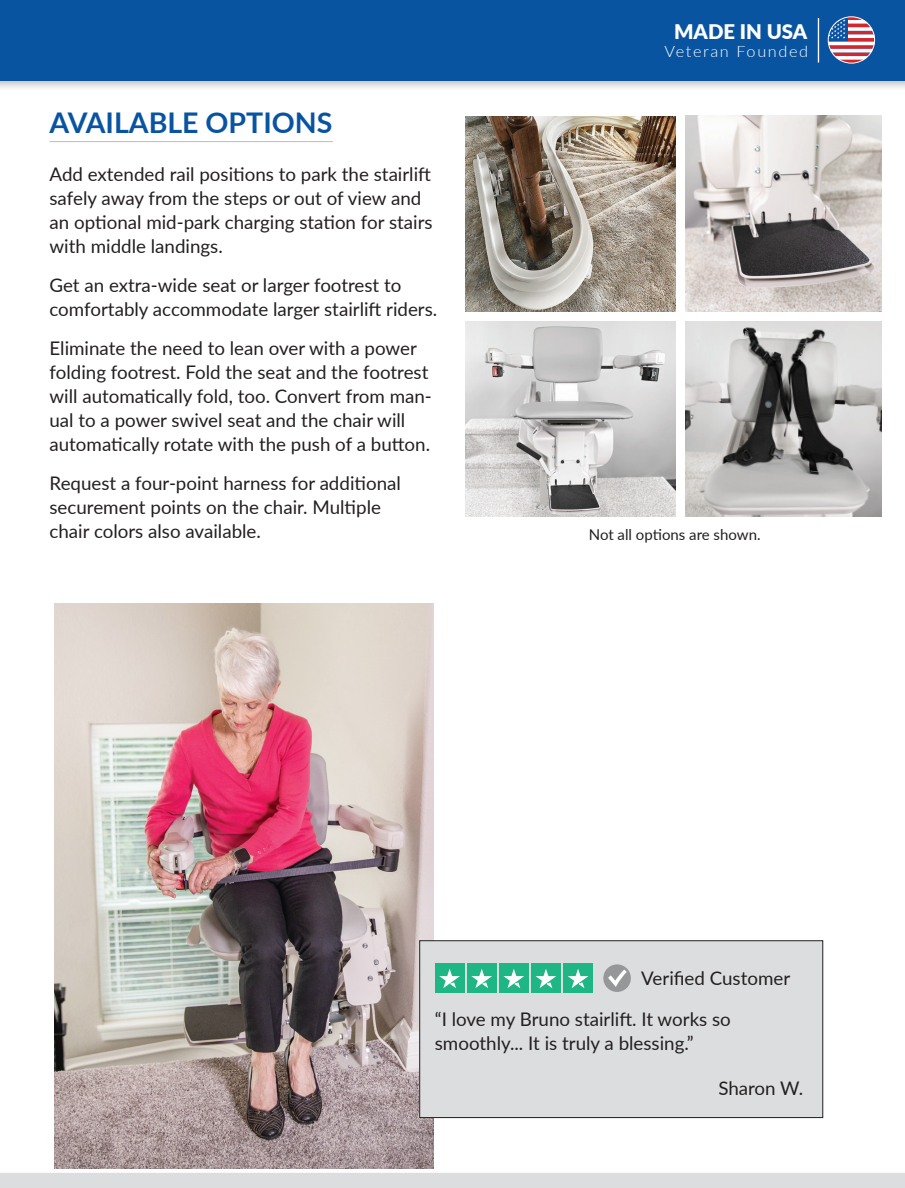
<style>
.page{position:relative;width:905px;height:1188px;background:#fff}
.page>*{position:absolute;margin:0;border:0;box-sizing:border-box;transform-origin:0 0}
.t1{font:700 28.5px "Lato";color:#0854a1}
.t2{font:900 20.1px "Lato";color:#fff}
.t3{font:18.75px/24px "Lato";color:#231f20}
.t4{font:300 15.75px "Lato";letter-spacing:.1em;color:#fff;scale:1.04 1}
.t5{font:15px "Lato";color:#231f20}
</style>
<div class="page">
<img style="left:54px;top:604px;width:379px;height:564px">
<div style="left:0;top:0;width:904px;height:92px;background:#231f20;opacity:.27"></div>
<div style="left:0;top:0;width:904px;height:81px;background:#0854a1"></div>
<div style="left:0;top:1169px;width:904px;height:19px;background:#231f20;opacity:.27"></div>
<div style="left:0;top:1174px;width:904px;height:14px;background:#dcdddf"></div>
<hr style="left:50px;top:141px;width:283px;height:1px;background:#bcbdc0">
<img style="left:465px;top:116px;width:210px;height:196px">
<img style="left:685px;top:116px;width:196px;height:195px">
<img style="left:685px;top:321px;width:196px;height:195px">
<div style="left:419px;top:941px;width:403px;height:177px;background:#dcdddf"></div>
<div style="left:419px;top:940px;width:404px;height:178px;border:1px solid #231f20"></div>
<div style="left:435px;top:964px;width:29px;height:29px;background:#1eb684"></div>
<div style="left:467px;top:964px;width:29px;height:29px;background:#1eb684"></div>
<div style="left:499px;top:964px;width:29px;height:29px;background:#1eb684"></div>
<div style="left:531px;top:964px;width:29px;height:29px;background:#1eb684"></div>
<div style="left:563px;top:964px;width:30px;height:29px;background:#1eb684"></div>
<svg style="left:439px;top:969px;width:21px;height:19px"></svg>
<svg style="left:471px;top:969px;width:21px;height:19px"></svg>
<svg style="left:503px;top:969px;width:21px;height:19px"></svg>
<svg style="left:535px;top:969px;width:21px;height:19px"></svg>
<svg style="left:568px;top:969px;width:20px;height:19px"></svg>
<div style="left:603px;top:964px;width:28px;height:28px;background:#959799;border-radius:50%"></div>
<svg style="left:608px;top:969px;width:18px;height:18px"></svg>
<div style="left:818px;top:18px;width:1px;height:44px;border:1px solid #fff"></div>
<svg style="left:829px;top:17px;width:45px;height:46px"></svg>
<div style="left:827px;top:16px;width:48px;height:48px;border:1px solid #fff;border-radius:50%"></div>
<img style="left:465px;top:321px;width:210px;height:195px">
<h1 class="t1" style="left:50px;top:102px;width:284px">AVAILABLE OPTIONS</h1>
<p class="t3" style="left:50px;top:162px;width:384px">Add extended rail positions to park the stairlift safely away from the steps or out of view and an optional mid-park charging station for stairs with middle landings.</p>
<p class="t3" style="left:50px;top:273px;width:389px">Get an extra-wide seat or larger footrest to comfortably accommodate larger stairlift riders.</p>
<p class="t3" style="left:50px;top:336px;width:384px">Eliminate the need to lean over with a power folding footrest. Fold the seat and the footrest will automatically fold, too. Convert from man&shy;ual to a power swivel seat and the chair will automatically rotate with the push of a button.</p>
<p class="t3" style="left:50px;top:471px;width:353px">Request a four-point harness for additional securement points on the chair. Multiple chair colors also available.</p>
<p class="t2" style="left:674px;top:16px;width:135px">MADE IN USA</p>
<p class="t4" style="left:664px;top:41px;width:140px">Veteran Founded</p>
<p class="t5" style="left:588px;top:524px;width:173px">Not all options are shown.</p>
<p class="t3" style="left:641px;top:965px;width:150px">Verified Customer</p>
<p class="t3" style="left:435px;top:1007px;width:297px">“I love my Bruno stairlift. It works so smoothly... It is truly a blessing.”</p>
<p class="t3" style="left:718px;top:1076px;width:86px">Sharon W.</p>
</div>
